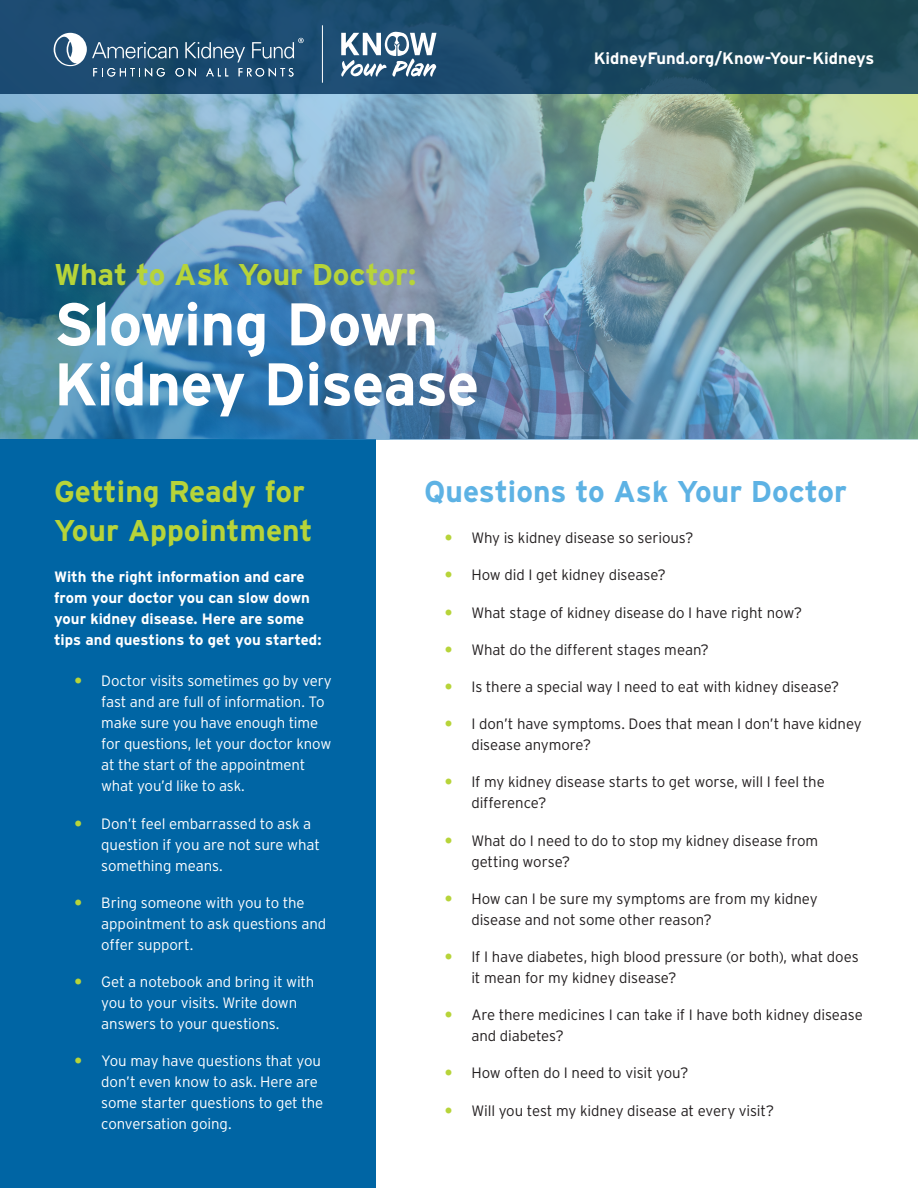
<style>
.page{position:relative;width:918px;height:1188px;background:#fff}
.page>*{position:absolute;margin:0;border:0;box-sizing:border-box;transform-origin:0 0}
.t1{font:700 60px/60px "Interstate";letter-spacing:-.015em;color:#fff}
.Heading_1{font:700 30px/39px "Interstate";color:#b7d439}
.Heading_1-2{font:700 30px "Interstate";color:#5db2e4}
.t2{font:700 16.5px "Interstate";color:#fff}
.t3{font:300 15px/21px "Interstate";letter-spacing:-.005em;color:#231f20}
.t4{font:300 15px/21px "Interstate";letter-spacing:-.01em;color:#fff}
.Intro{font:700 15px/21px "Interstate";color:#fff}
</style>
<div class="page">
<div style="left:0;top:0;width:376px;height:1188px;background:#0065a4"></div>
<img style="left:0;top:94px;width:918px;height:345px">
<div style="left:0;top:0;width:918px;height:94px;background:linear-gradient(to right,#1a4a76,#1d4958)"></div>
<svg style="left:341px;top:31px;width:95px;height:47px"></svg>
<hr style="left:322px;top:25px;width:1px;height:58px;background:#fff">
<svg style="left:54px;top:33px;width:250px;height:44px;background:#3c6483"></svg>
<p class="Heading_1" style="left:54px;top:255px;width:364px">What to Ask Your Doctor:</p>
<p class="t1" style="left:54px;top:294px;width:427px">Slowing Down<br>Kidney Disease</p>
<p class="t2" style="left:594px;top:49px;width:282px">KidneyFund.org/Know-Your-Kidneys</p>
<p class="Heading_1" style="left:54px;top:472px;width:260px">Getting Ready for<br>Your Appointment</p>
<p class="Intro" style="left:54px;top:566px;width:269px">With the right information and care from your doctor you can slow down your kidney disease. Here are some tips and questions to get you started:</p>
<p class="t4" style="left:101px;top:670px;width:232px">Doctor visits sometimes go by very fast and are full of information. To make sure you have enough time for questions, let your doctor know at the start of the appointment what you’d like to ask.</p>
<p class="t4" style="left:101px;top:813px;width:220px">Don’t feel embarrassed to ask a question if you are not sure what something means.</p>
<p class="t4" style="left:101px;top:892px;width:227px">Bring someone with you to the appointment to ask questions and offer support.</p>
<p class="t4" style="left:101px;top:971px;width:215px">Get a notebook and bring it with you to your visits. Write down answers to your questions.</p>
<p class="t4" style="left:101px;top:1050px;width:224px">You may have questions that you don’t even know to ask. Here are some starter questions to get the conversation going.</p>
<p class="Heading_1-2" style="left:424px;top:475px;width:424px">Questions to Ask Your Doctor</p>
<p class="t3" style="left:471px;top:527px;width:224px">Why is kidney disease so serious?</p>
<p class="t3" style="left:471px;top:564px;width:196px">How did I get kidney disease?</p>
<p class="t3" style="left:471px;top:602px;width:332px">What stage of kidney disease do I have right now?</p>
<p class="t3" style="left:471px;top:639px;width:239px">What do the different stages mean?</p>
<p class="t3" style="left:471px;top:676px;width:369px">Is there a special way I need to eat with kidney disease?</p>
<p class="t3" style="left:471px;top:713px;width:392px">I don’t have symptoms. Does that mean I don’t have kidney disease anymore?</p>
<p class="t3" style="left:471px;top:771px;width:355px">If my kidney disease starts to get worse, will I feel the difference?</p>
<p class="t3" style="left:471px;top:830px;width:348px">What do I need to do to stop my kidney disease from getting worse?</p>
<p class="t3" style="left:471px;top:888px;width:348px">How can I be sure my symptoms are from my kidney disease and not some other reason?</p>
<p class="t3" style="left:471px;top:946px;width:389px">If I have diabetes, high blood pressure (or both), what does it mean for my kidney disease?</p>
<p class="t3" style="left:471px;top:1004px;width:393px">Are there medicines I can take if I have both kidney disease and diabetes?</p>
<p class="t3" style="left:471px;top:1062px;width:219px">How often do I need to visit you?</p>
<p class="t3" style="left:471px;top:1100px;width:304px">Will you test my kidney disease at every visit?</p>
</div>
